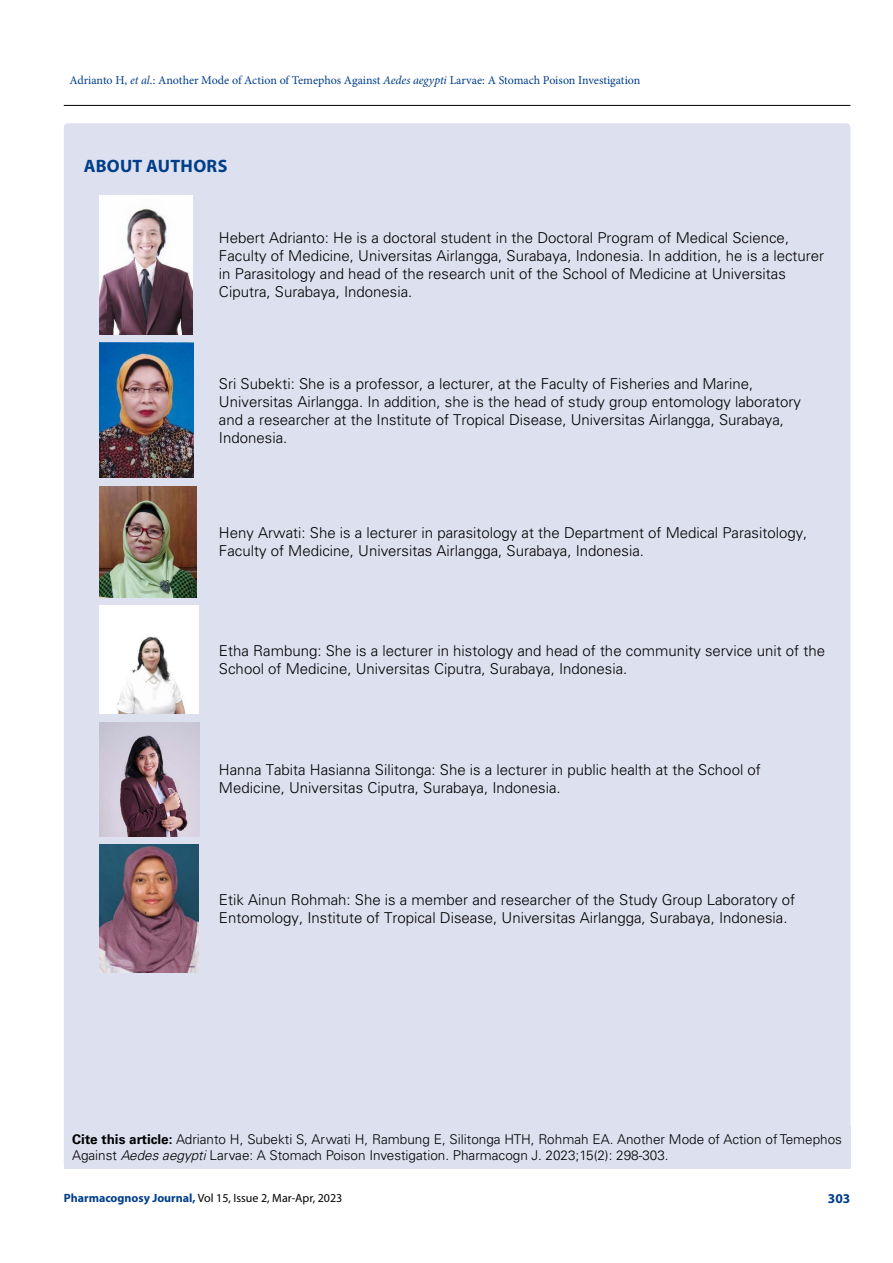
<style>
.page{position:relative;width:893px;height:1263px;background:#fff}
.page>*{position:absolute;margin:0;border:0;box-sizing:border-box;transform-origin:0 0}
.t1{font:700 18px "Myriad Pro";letter-spacing:.015em;color:#003e88}
.t2{font:300 15px/18px "Univers LT Std";color:#000}
.t3{font:300 13.5px/16.2px "Univers LT Std";color:#000}
.t4{font:700 13.5px "Myriad Pro";color:#003e88}
.t5{font:12px "Minion Pro";letter-spacing:-.005em;color:#003e88}
.t6{font:12px "Myriad Pro";color:#000}
.s1{font-style:italic}
.s2{font-weight:700}
.s3{font-weight:700;color:#003e88}
</style>
<div class="page">
<hr style="left:64px;top:105px;width:786px;height:1px;background:#000">
<div style="left:64px;top:123px;width:786px;height:1046px;background:#dde0ef;border-radius:4px"></div>
<img style="left:99px;top:196px;width:93px;height:138px">
<img style="left:99px;top:343px;width:95px;height:135px">
<img style="left:99px;top:486px;width:98px;height:111px">
<img style="left:99px;top:606px;width:100px;height:107px">
<img style="left:99px;top:722px;width:100px;height:114px">
<img style="left:99px;top:844px;width:99px;height:129px">
<p class="t5" style="left:69px;top:72px;width:572px">Adrianto H, <span class="s1">et al</span>.: Another Mode of Action of Temephos Against <span class="s1">Aedes aegypti</span> Larvae: A Stomach Poison Investigation</p>
<p class="t1" style="left:84px;top:154px;width:145px">ABOUT AUTHORS</p>
<p class="t2" style="left:219px;top:229px;width:607px">Hebert Adrianto: He is a doctoral student in the Doctoral Program of Medical Science, Faculty of Medicine, Universitas Airlangga, Surabaya, Indonesia. In addition, he is a lecturer in Parasitology and head of the research unit of the School of Medicine at Universitas Ciputra, Surabaya, Indonesia.</p>
<p class="t2" style="left:219px;top:374px;width:583px">Sri Subekti: She is a professor, a lecturer, at the Faculty of Fisheries and Marine, Universitas Airlangga. In addition, she is the head of study group entomology laboratory and a researcher at the Institute of Tropical Disease, Universitas Airlangga, Surabaya, Indonesia.</p>
<p class="t2" style="left:219px;top:524px;width:590px">Heny Arwati: She is a lecturer in parasitology at the Department of Medical Parasitology,<br>Faculty of Medicine, Universitas Airlangga, Surabaya, Indonesia.</p>
<p class="t2" style="left:219px;top:642px;width:608px">Etha Rambung: She is a lecturer in histology and head of the community service unit of the<br>School of Medicine, Universitas Ciputra, Surabaya, Indonesia.</p>
<p class="t2" style="left:219px;top:761px;width:543px">Hanna Tabita Hasianna Silitonga: She is a lecturer in public health at the School of<br>Medicine, Universitas Ciputra, Surabaya, Indonesia.</p>
<p class="t2" style="left:219px;top:891px;width:578px">Etik Ainun Rohmah: She is a member and researcher of the Study Group Laboratory of<br>Entomology, Institute of Tropical Disease, Universitas Airlangga, Surabaya, Indonesia.</p>
<p class="t3" style="left:72px;top:1131px;width:771px"><span class="s2">Cite this article:</span> Adrianto H, Subekti S, Arwati H, Rambung E, Silitonga HTH, Rohmah EA. Another Mode of Action of Temephos<br>Against <span class="s1">Aedes aegypti</span> Larvae: A Stomach Poison Investigation. Pharmacogn J. 2023;15(2): 298-303.</p>
<p class="t6" style="left:64px;top:1190px;width:280px"><span class="s3">Pharmacognosy Journal,</span> Vol 15, Issue 2, Mar-Apr, 2023</p>
<p class="t4" style="left:828px;top:1189px;width:24px">303</p>
</div>
